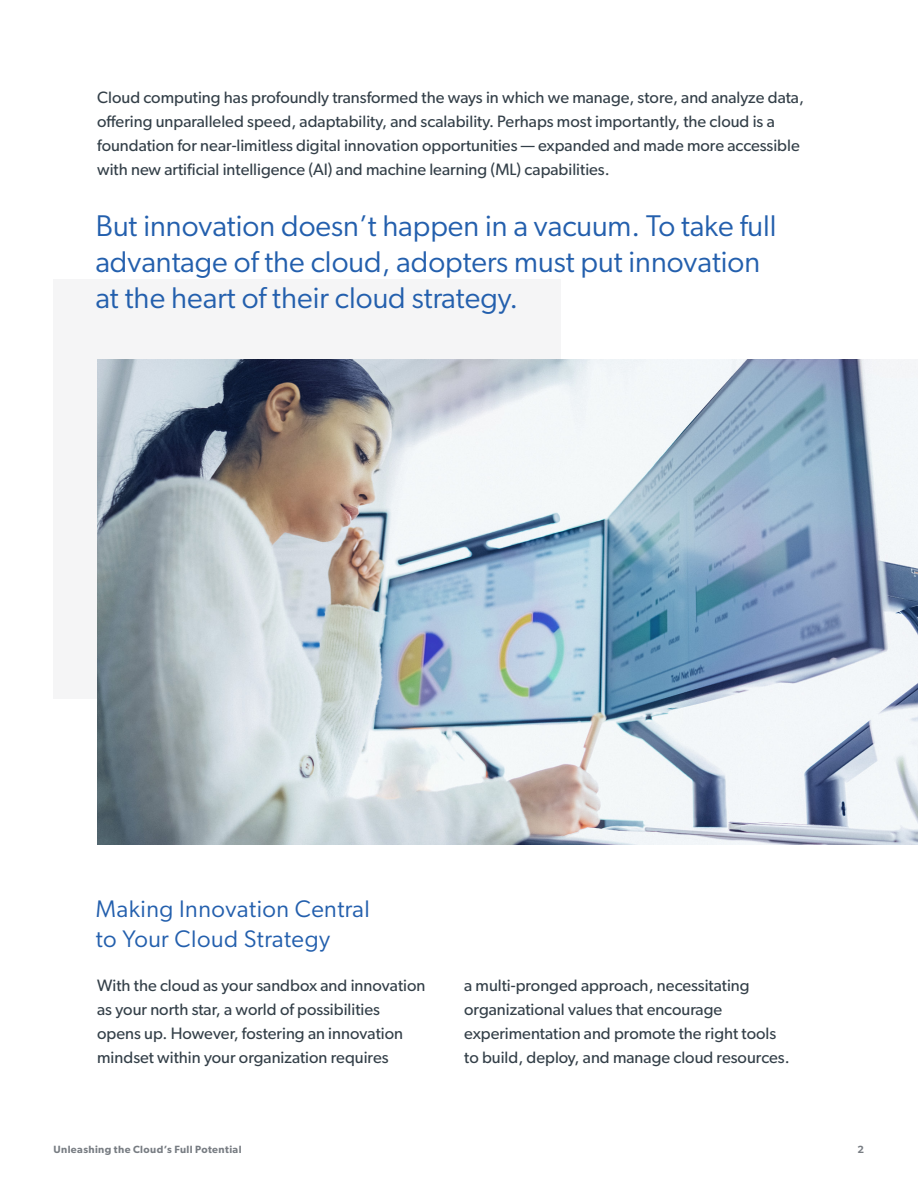
<style>
.page{position:relative;width:918px;height:1188px;background:#fff}
.page>*{position:absolute;margin:0;border:0;box-sizing:border-box;transform-origin:0 0}
.t1{font:30px/36px "Gibson";color:#235fad}
.BODY{font:24px/30px "Gibson";letter-spacing:.02em;color:#235fad}
.BODY-2{font:16.5px/24px "Gibson";color:#333f48}
.t2{font:600 10.5px "Gibson";letter-spacing:.04em;color:#787d83}
</style>
<div class="page">
<div style="left:53px;top:280px;width:508px;height:419px;background:#f5f5f6"></div>
<img style="left:97px;top:360px;width:821px;height:484px">
<p class="BODY-2" style="left:97px;top:85px;width:708px">Cloud computing has profoundly transformed the ways in which we manage, store, and analyze data, offering unparalleled speed, adaptability, and scalability. Perhaps most importantly, the cloud is a foundation for near-limitless digital innovation opportunities — expanded and made more accessible with new artificial intelligence (AI) and machine learning (ML) capabilities.</p>
<p class="t1" style="left:96px;top:207px;width:682px">But innovation doesn’t happen in a vacuum. To take full advantage of the cloud, adopters must put innovation at the heart of their cloud strategy.</p>
<p class="BODY" style="left:96px;top:893px;width:276px">Making Innovation Central to Your Cloud Strategy</p>
<p class="BODY-2" style="left:97px;top:973px;width:330px">With the cloud as your sandbox and innovation as your north star, a world of possibilities opens up. However, fostering an innovation mindset within your organization requires</p>
<p class="BODY-2" style="left:464px;top:973px;width:327px">a multi-pronged approach, necessitating organizational values that encourage experimentation and promote the right tools to build, deploy, and manage cloud resources.</p>
<p class="t2" style="left:53px;top:1143px;width:190px">Unleashing the Cloud’s Full Potential</p>
<p class="t2" style="left:857px;top:1143px;width:8px">2</p>
</div>
